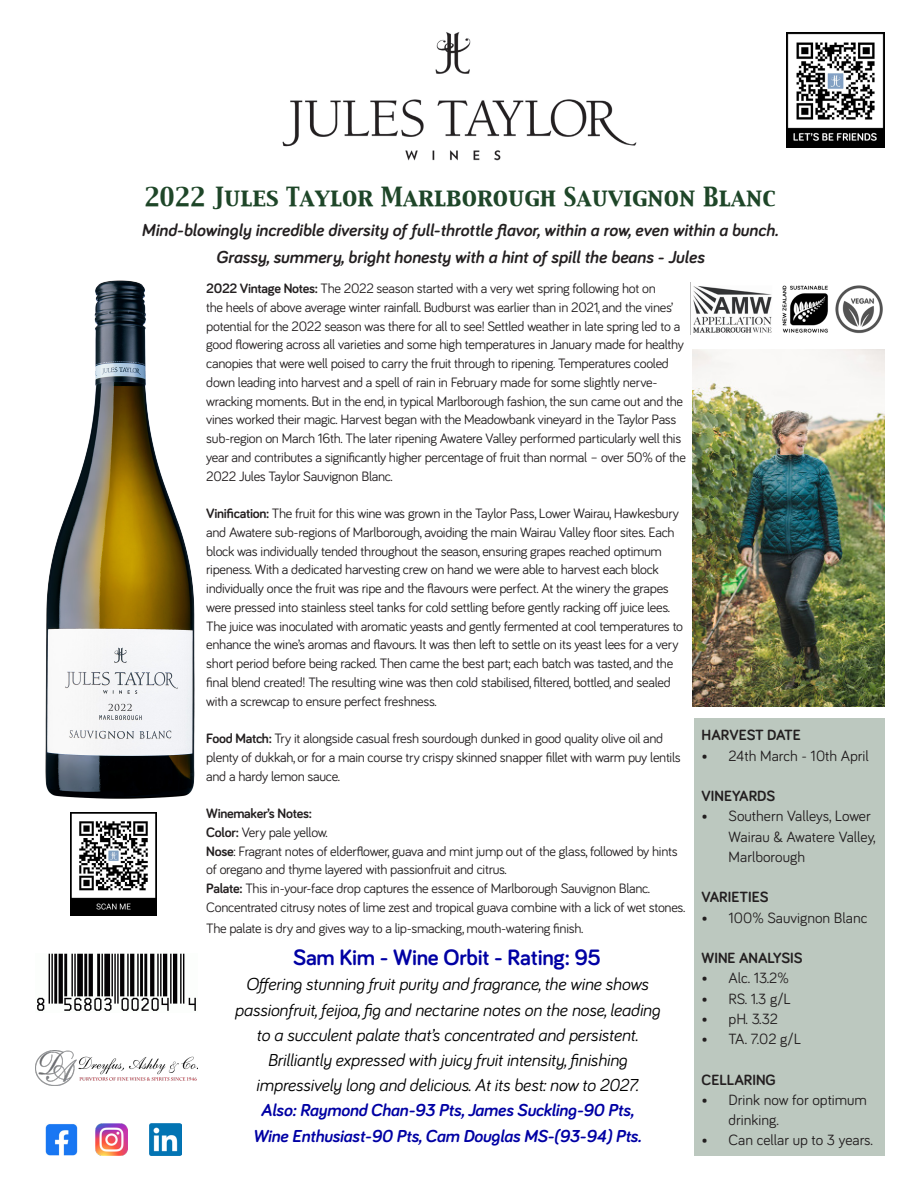
<style>
.page{position:relative;width:918px;height:1188px;background:#fff}
.page>*{position:absolute;margin:0;border:0;box-sizing:border-box;transform-origin:0 0}
.t1{font:22.95px "Capitals";color:#1e4628}
.t2{font:700 22.95px "Bariol";letter-spacing:-.01em;color:#0000a4}
.t3{font:italic 17.85px/25.2px "Bariol";letter-spacing:-.01em;color:#000;text-align:center}
.t4{font:italic 700 17.85px "Bariol";color:#231f20}
.t5{font:italic 700 17.85px "Bariol";letter-spacing:-.01em;color:#0000a4}
.t6{font:15.3px/20.2px "Bariol";color:#231f20}
.t7{font:700 15.3px "Bariol";color:#231f20}
.Default{font:14.1px/18.8px "Bariol";letter-spacing:-.02em;color:#231f20}
.t8{font:700 14.1px "Bariol";letter-spacing:-.02em;color:#231f20}
.s1{font-weight:700}
</style>
<div class="page">
<img style="left:282px;top:32px;width:355px;height:129px">
<img style="left:45px;top:280px;width:150px;height:518px">
<div style="left:695px;top:718px;width:190px;height:438px;background:#bcc8bf"></div>
<img style="left:37px;top:954px;width:159px;height:57px">
<img style="left:690px;top:282px;width:193px;height:53px">
<img style="left:693px;top:350px;width:191px;height:356px">
<img style="left:70px;top:813px;width:87px;height:102px">
<img style="left:787px;top:32px;width:97px;height:116px">
<img style="left:45px;top:1124px;width:32px;height:32px">
<img style="left:95px;top:1123px;width:33px;height:33px">
<img style="left:149px;top:1123px;width:33px;height:33px">
<img style="left:36px;top:1051px;width:162px;height:35px">
<p class="t1" style="left:144px;top:181px;width:633px">2022 Jules Taylor Marlborough Sauvignon Blanc</p>
<p class="t4" style="left:142px;top:218px;width:639px">Mind-blowingly incredible diversity of full-throttle flavor, within a row, even within a bunch.</p>
<p class="t4" style="left:216px;top:245px;width:490px">Grassy, summery, bright honesty with a hint of spill the beans - Jules</p>
<p class="Default" style="left:206px;top:278px;width:481px"><span class="s1">2022 Vintage Notes:</span> The 2022 season started with a very wet spring following hot on<br>the heels of above average winter rainfall. Budburst was earlier than in 2021, and the vines’ potential for the 2022 season was there for all to see! Settled weather in late spring led to a good flowering across all varieties and some high temperatures in January made for healthy canopies that were well poised to carry the fruit through to ripening. Temperatures cooled down leading into harvest and a spell of rain in February made for some slightly nerve&shy;wracking moments. But in the end, in typical Marlborough fashion, the sun came out and the vines worked their magic. Harvest began with the Meadowbank vineyard in the Taylor Pass sub-region on March 16th. The later ripening Awatere Valley performed particularly well this year and contributes a significantly higher percentage of fruit than normal – over 50% of the 2022 Jules Taylor Sauvignon Blanc.</p>
<p class="Default" style="left:206px;top:503px;width:478px"><span class="s1">Vinification:</span> The fruit for this wine was grown in the Taylor Pass, Lower Wairau, Hawkesbury and Awatere sub-regions of Marlborough, avoiding the main Wairau Valley floor sites. Each block was individually tended throughout the season, ensuring grapes reached optimum ripeness. With a dedicated harvesting crew on hand we were able to harvest each block individually once the fruit was ripe and the flavours were perfect. At the winery the grapes were pressed into stainless steel tanks for cold settling before gently racking off juice lees.<br>The juice was inoculated with aromatic yeasts and gently fermented at cool temperatures to enhance the wine’s aromas and flavours. It was then left to settle on its yeast lees for a very short period before being racked. Then came the best part; each batch was tasted, and the final blend created! The resulting wine was then cold stabilised, filtered, bottled, and sealed with a screwcap to ensure perfect freshness.</p>
<p class="Default" style="left:206px;top:728px;width:476px"><span class="s1">Food Match:</span> Try it alongside casual fresh sourdough dunked in good quality olive oil and plenty of dukkah, or for a main course try crispy skinned snapper fillet with warm puy lentils and a hardy lemon sauce.</p>
<p class="t8" style="left:206px;top:804px;width:107px">Winemaker’s Notes:</p>
<p class="Default" style="left:206px;top:822px;width:123px"><span class="s1">Color:</span> Very pale yellow.</p>
<p class="Default" style="left:206px;top:841px;width:473px"><span class="s1">Nose</span>: Fragrant notes of elderflower, guava and mint jump out of the glass, followed by hints of oregano and thyme layered with passionfruit and citrus.</p>
<p class="Default" style="left:206px;top:878px;width:480px"><span class="s1">Palate:</span> This in-your-face drop captures the essence of Marlborough Sauvignon Blanc.<br>Concentrated citrusy notes of lime zest and tropical guava combine with a lick of wet stones.</p>
<p class="Default" style="left:206px;top:918px;width:379px">The palate is dry and gives way to a lip-smacking, mouth-watering finish.</p>
<p class="t2" style="left:293px;top:942px;width:309px">Sam Kim - Wine Orbit - Rating: 95</p>
<p class="t3" style="left:234px;top:971px;width:427px">Offering stunning fruit purity and fragrance, the wine shows passionfruit, feijoa, fig and nectarine notes on the nose, leading</p>
<p class="t3" style="left:256px;top:1021px;width:383px">to a succulent palate that’s concentrated and persistent.</p>
<p class="t3" style="left:267px;top:1047px;width:361px">Brilliantly expressed with juicy fruit intensity, finishing</p>
<p class="t3" style="left:256px;top:1072px;width:384px">impressively long and delicious. At its best: now to 2027.</p>
<p class="t5" style="left:261px;top:1098px;width:375px">Also: Raymond Chan-93 Pts, James Suckling-90 Pts,</p>
<p class="t5" style="left:253px;top:1123px;width:390px">Wine Enthusiast-90 Pts, Cam Douglas MS-(93-94) Pts.</p>
<p class="t7" style="left:702px;top:725px;width:101px">HARVEST DATE</p>
<p class="t6" style="left:702px;top:745px;width:169px">• 24th March - 10th April</p>
<p class="t7" style="left:702px;top:786px;width:75px">VINEYARDS</p>
<p class="t6" style="left:729px;top:805px;width:148px;text-indent:-27px">• Southern Valleys, Lower<br>Wairau &amp; Awatere Valley,<br>Marlborough</p>
<p class="t7" style="left:702px;top:887px;width:68px">VARIETIES</p>
<p class="t6" style="left:702px;top:907px;width:167px">• 100% Sauvignon Blanc</p>
<p class="t7" style="left:702px;top:948px;width:103px">WINE ANALYSIS</p>
<p class="t6" style="left:702px;top:967px;width:89px">• Alc. 13.2%</p>
<p class="t6" style="left:702px;top:988px;width:91px">• RS. 1.3 g/L</p>
<p class="t6" style="left:702px;top:1008px;width:78px">• pH. 3.32</p>
<p class="t6" style="left:702px;top:1028px;width:101px">• TA. 7.02 g/L</p>
<p class="t7" style="left:702px;top:1069px;width:76px">CELLARING</p>
<p class="t6" style="left:729px;top:1089px;width:140px;text-indent:-27px">• Drink now for optimum drinking.</p>
<p class="t6" style="left:702px;top:1129px;width:173px">• Can cellar up to 3 years.</p>
</div>
